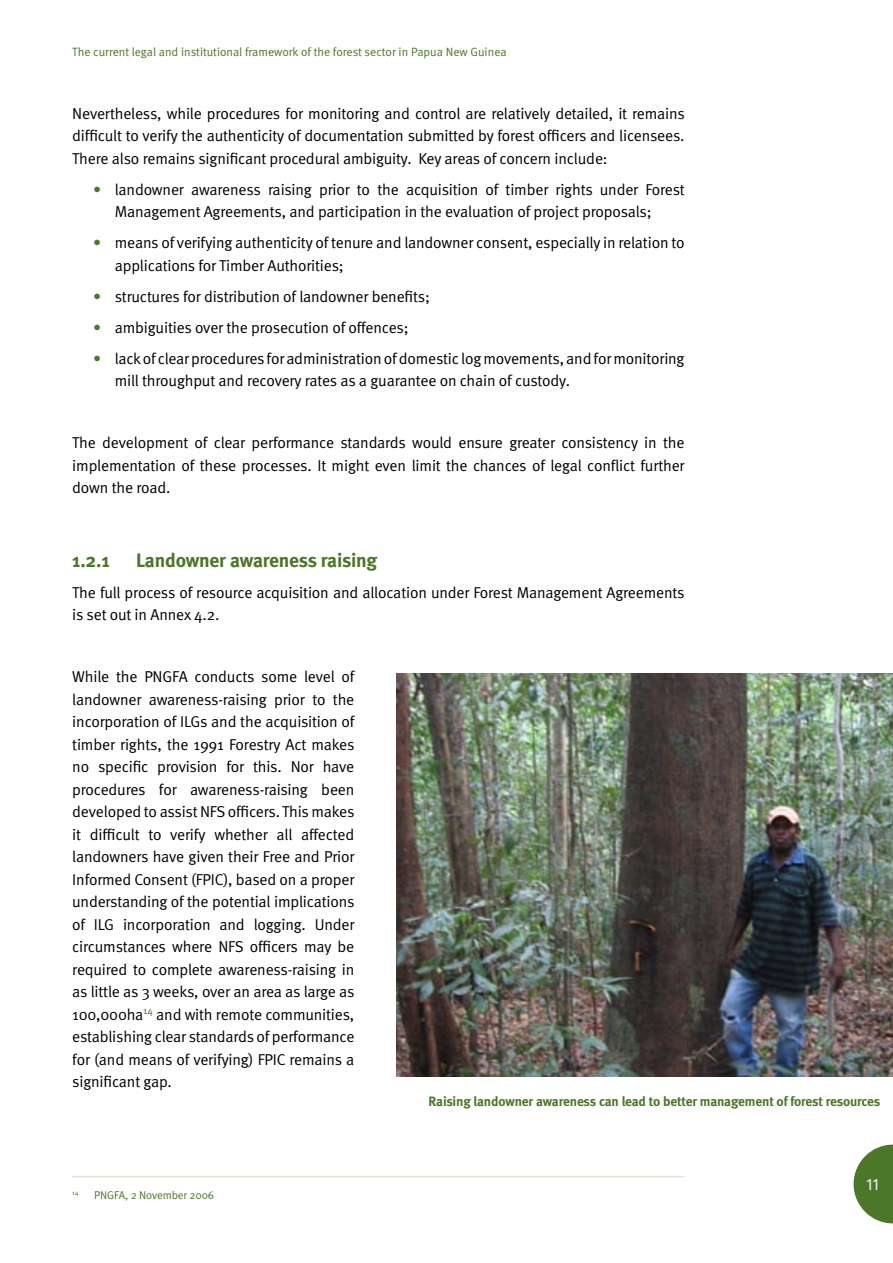
<style>
.page{position:relative;width:893px;height:1263px;background:#fff}
.page>*{position:absolute;margin:0;border:0;box-sizing:border-box;transform-origin:0 0}
._5_Small_subhead{font:700 19.5px "Meta";letter-spacing:-.01em;color:#4c7729}
.t1{font:16.5px "Meta Normal Expert";color:#fff}
._1_Body_text{font:15.75px/22.5px "Meta Normal";letter-spacing:-.01em;color:#000;text-align:justify}
._6_Bullet_text{font:15.75px/22.5px "Meta Normal";letter-spacing:-.01em;color:#000}
._7a_caption_small{font:700 13.5px "Meta";letter-spacing:-.015em;color:#4c7729}
.t2{font:12px "Meta Normal";color:#4c7729}
.a7_Footnotes{font:11.25px "Meta Normal";letter-spacing:-.01em;color:#4c7729}
.a7_Footnotes-2{font:6.6px "Meta Normal";color:#4c7729}
.s1{font-family:"Meta";font-weight:700;color:#4c7729}
</style>
<div class="page">
<svg style="left:854px;top:1144px;width:39px;height:79px"></svg>
<hr style="left:72px;top:1176px;width:613px;height:1px;background:#e0e6d6">
<img style="left:397px;top:674px;width:496px;height:402px">
<p class="t2" style="left:72px;top:45px;width:436px">The current legal and institutional framework of the forest sector in Papua New Guinea</p>
<p class="_1_Body_text" style="left:72px;top:102px;width:614px">Nevertheless, while procedures for monitoring and control are relatively detailed, it remains difficult to verify the authenticity of documentation submitted by forest officers and licensees.<br>There also remains significant procedural ambiguity. Key areas of concern include:</p>
<p class="_6_Bullet_text" style="left:115px;top:178px;width:571px;text-indent:-21px"><span class="s1">•</span> landowner awareness raising prior to the acquisition of timber rights under Forest<br>Management Agreements, and participation in the evaluation of project proposals;</p>
<p class="_6_Bullet_text" style="left:115px;top:231px;width:571px;text-indent:-21px"><span class="s1">•</span> means of verifying authenticity of tenure and landowner consent, especially in relation to applications for Timber Authorities;</p>
<p class="_6_Bullet_text" style="left:94px;top:285px;width:338px"><span class="s1">•</span> structures for distribution of landowner benefits;</p>
<p class="_6_Bullet_text" style="left:94px;top:316px;width:317px"><span class="s1">•</span> ambiguities over the prosecution of offences;</p>
<p class="_6_Bullet_text" style="left:115px;top:347px;width:571px;text-indent:-21px"><span class="s1">•</span> lack of clear procedures for administration of domestic log movements, and for monitoring mill throughput and recovery rates as a guarantee on chain of custody.</p>
<p class="_1_Body_text" style="left:72px;top:431px;width:614px">The development of clear performance standards would ensure greater consistency in the implementation of these processes. It might even limit the chances of legal conflict further down the road.</p>
<p class="_5_Small_subhead" style="left:72px;top:548px;width:39px">1.2.1</p>
<p class="_5_Small_subhead" style="left:136px;top:548px;width:243px">Landowner awareness raising</p>
<p class="_1_Body_text" style="left:72px;top:581px;width:614px">The full process of resource acquisition and allocation under Forest Management Agreements is set out in Annex 4.2.</p>
<p class="_1_Body_text" style="left:72px;top:665px;width:284px">While the PNGFA conducts some level of landowner awareness-raising prior to the incorporation of ILGs and the acquisition of timber rights, the 1991 Forestry Act makes no specific provision for this. Nor have procedures for awareness-raising been developed to assist NFS officers. This makes it difficult to verify whether all affected landowners have given their Free and Prior Informed Consent (FPIC), based on a proper understanding of the potential implications of ILG incorporation and logging. Under circumstances where NFS officers may be required to complete awareness-raising in as little as 3 weeks, over an area as large as 100,000ha<sup>14</sup> and with remote communities, establishing clear standards of performance for (and means of verifying) FPIC remains a significant gap.</p>
<p class="a7_Footnotes-2" style="left:72px;top:1189px;width:8px">14</p>
<p class="a7_Footnotes" style="left:94px;top:1189px;width:122px">PNGFA, 2 November 2006</p>
<p class="_7a_caption_small" style="left:429px;top:1092px;width:453px">Raising landowner awareness can lead to better management of forest resources</p>
<p class="t1" style="left:866px;top:1175px;width:14px">11</p>
</div>
